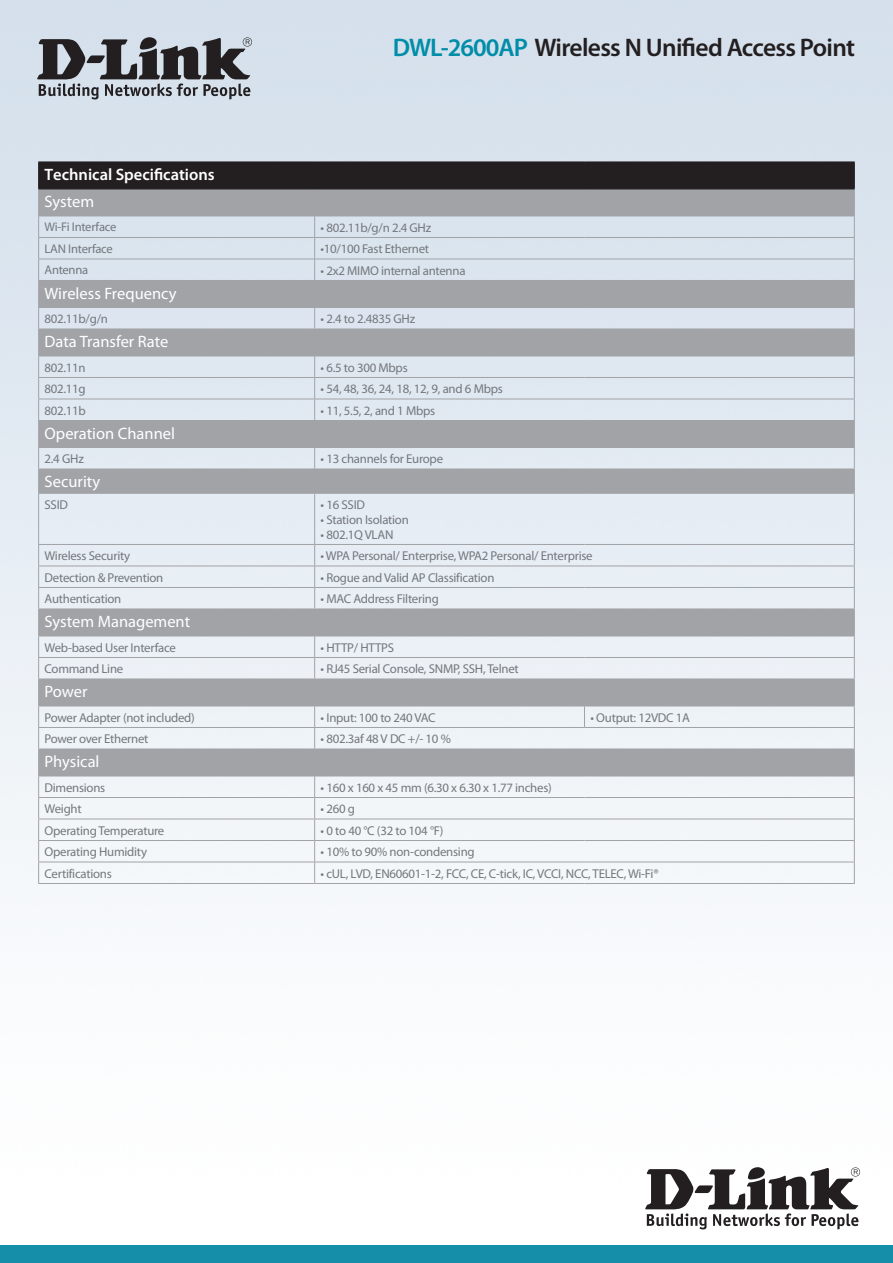
<style>
.page{position:relative;width:893px;height:1263px;background:#fff}
.page>*{position:absolute;margin:0;border:0;box-sizing:border-box;transform-origin:0 0}
.t1{font:600 25.5px "Myriad Pro";letter-spacing:-.03em;color:#231f20}
.Spec_Head{font:16.5px "Myriad Pro";color:#fff}
.Spec_Title{font:600 16.5px "Myriad Pro";color:#fff}
.Spec_Body{font:12.9px "Myriad Pro";letter-spacing:-.02em;color:#74787d}
.Spec_Body-2{font:12.6px "Myriad Pro";letter-spacing:-.02em;color:#74787d}
.s1{color:#008da8}
</style>
<div class="page">
<img style="left:0;top:0;width:893px;height:1246px">
<svg style="left:37px;top:37px;width:215px;height:62px;background:#868a91"></svg>
<svg style="left:645px;top:1167px;width:215px;height:62px"></svg>
<svg style="left:39px;top:494px;width:815px;height:282px;background:#d3d8dd"></svg>
<hr style="left:38px;top:493px;width:277px;height:1px;background:#a1a3a7">
<hr style="left:38px;top:494px;width:1px;height:50px;background:#a1a3a7">
<hr style="left:38px;top:544px;width:277px;height:1px;background:#a1a3a7">
<hr style="left:38px;top:566px;width:277px;height:1px;background:#a1a3a7">
<hr style="left:38px;top:587px;width:277px;height:1px;background:#a1a3a7">
<hr style="left:38px;top:609px;width:277px;height:1px;background:#a1a3a7">
<hr style="left:38px;top:636px;width:277px;height:1px;background:#a1a3a7">
<hr style="left:38px;top:657px;width:277px;height:1px;background:#a1a3a7">
<hr style="left:38px;top:679px;width:277px;height:1px;background:#a1a3a7">
<hr style="left:38px;top:706px;width:277px;height:1px;background:#a1a3a7">
<hr style="left:38px;top:727px;width:277px;height:1px;background:#a1a3a7">
<hr style="left:38px;top:749px;width:277px;height:1px;background:#a1a3a7">
<hr style="left:38px;top:776px;width:277px;height:1px;background:#a1a3a7">
<hr style="left:38px;top:797px;width:277px;height:1px;background:#a1a3a7">
<hr style="left:38px;top:819px;width:277px;height:1px;background:#a1a3a7">
<hr style="left:38px;top:840px;width:277px;height:1px;background:#a1a3a7">
<hr style="left:38px;top:862px;width:277px;height:1px;background:#a1a3a7">
<svg style="left:38px;top:545px;width:1px;height:338px"></svg>
<hr style="left:38px;top:883px;width:277px;height:1px;background:#a1a3a7">
<hr style="left:315px;top:493px;width:269px;height:1px;background:#a1a3a7">
<hr style="left:314px;top:494px;width:1px;height:50px;background:#a1a3a7">
<hr style="left:584px;top:493px;width:271px;height:1px;background:#a1a3a7">
<hr style="left:854px;top:494px;width:1px;height:50px;background:#a1a3a7">
<hr style="left:315px;top:544px;width:269px;height:1px;background:#a1a3a7">
<hr style="left:584px;top:544px;width:271px;height:1px;background:#a1a3a7">
<hr style="left:315px;top:566px;width:269px;height:1px;background:#a1a3a7">
<hr style="left:584px;top:566px;width:271px;height:1px;background:#a1a3a7">
<hr style="left:315px;top:587px;width:269px;height:1px;background:#a1a3a7">
<hr style="left:584px;top:587px;width:271px;height:1px;background:#a1a3a7">
<hr style="left:315px;top:609px;width:269px;height:1px;background:#a1a3a7">
<hr style="left:584px;top:609px;width:271px;height:1px;background:#a1a3a7">
<hr style="left:315px;top:636px;width:269px;height:1px;background:#a1a3a7">
<hr style="left:584px;top:636px;width:271px;height:1px;background:#a1a3a7">
<hr style="left:315px;top:657px;width:269px;height:1px;background:#a1a3a7">
<svg style="left:314px;top:545px;width:1px;height:134px"></svg>
<hr style="left:584px;top:657px;width:271px;height:1px;background:#a1a3a7">
<hr style="left:315px;top:679px;width:269px;height:1px;background:#a1a3a7">
<hr style="left:584px;top:679px;width:271px;height:1px;background:#a1a3a7">
<hr style="left:315px;top:706px;width:269px;height:1px;background:#a1a3a7">
<hr style="left:584px;top:706px;width:271px;height:1px;background:#a1a3a7">
<svg style="left:584px;top:706px;width:1px;height:21px"></svg>
<hr style="left:315px;top:727px;width:269px;height:1px;background:#a1a3a7">
<svg style="left:314px;top:706px;width:1px;height:43px"></svg>
<hr style="left:584px;top:727px;width:271px;height:1px;background:#a1a3a7">
<hr style="left:315px;top:749px;width:269px;height:1px;background:#a1a3a7">
<hr style="left:584px;top:749px;width:271px;height:1px;background:#a1a3a7">
<hr style="left:315px;top:776px;width:269px;height:1px;background:#a1a3a7">
<hr style="left:584px;top:776px;width:271px;height:1px;background:#a1a3a7">
<hr style="left:315px;top:797px;width:269px;height:1px;background:#a1a3a7">
<hr style="left:584px;top:797px;width:271px;height:1px;background:#a1a3a7">
<hr style="left:315px;top:819px;width:269px;height:1px;background:#a1a3a7">
<hr style="left:584px;top:819px;width:271px;height:1px;background:#a1a3a7">
<hr style="left:315px;top:840px;width:269px;height:1px;background:#a1a3a7">
<hr style="left:584px;top:840px;width:271px;height:1px;background:#a1a3a7">
<hr style="left:315px;top:862px;width:269px;height:1px;background:#a1a3a7">
<svg style="left:314px;top:776px;width:1px;height:107px"></svg>
<hr style="left:584px;top:862px;width:271px;height:1px;background:#a1a3a7">
<svg style="left:854px;top:545px;width:1px;height:338px"></svg>
<hr style="left:315px;top:883px;width:269px;height:1px;background:#a1a3a7">
<hr style="left:584px;top:883px;width:271px;height:1px;background:#a1a3a7">
<svg style="left:38px;top:162px;width:817px;height:331px;background:#b4b9c0"></svg>
<hr style="left:38px;top:189px;width:277px;height:1px;background:#231f20">
<hr style="left:315px;top:189px;width:269px;height:1px;background:#231f20">
<hr style="left:584px;top:189px;width:271px;height:1px;background:#231f20">
<div style="left:0;top:1246px;width:893px;height:17px;background:#148ea9"></div>
<p class="t1" style="left:393px;top:32px;width:464px"><span class="s1">DWL-2600AP</span> Wireless N Unified Access Point</p>
<p class="Spec_Title" style="left:45px;top:164px;width:172px">Technical Specifications</p>
<p class="Spec_Head" style="left:45px;top:192px;width:51px">System</p>
<p class="Spec_Body-2" style="left:45px;top:219px;width:73px">Wi-Fi Interface</p>
<p class="Spec_Body" style="left:321px;top:219px;width:112px">• 802.11b/g/n 2.4 GHz</p>
<p class="Spec_Body-2" style="left:45px;top:241px;width:70px">LAN Interface</p>
<p class="Spec_Body" style="left:321px;top:241px;width:110px">•10/100 Fast Ethernet</p>
<p class="Spec_Body-2" style="left:45px;top:262px;width:45px">Antenna</p>
<p class="Spec_Body" style="left:321px;top:262px;width:146px">• 2x2 MIMO internal antenna</p>
<p class="Spec_Head" style="left:45px;top:283px;width:134px">Wireless Frequency</p>
<p class="Spec_Body" style="left:45px;top:311px;width:65px">802.11b/g/n</p>
<p class="Spec_Body" style="left:321px;top:311px;width:96px">• 2.4 to 2.4835 GHz</p>
<p class="Spec_Head" style="left:45px;top:332px;width:125px">Data Transfer Rate</p>
<p class="Spec_Body" style="left:45px;top:359px;width:43px">802.11n</p>
<p class="Spec_Body" style="left:321px;top:359px;width:89px">• 6.5 to 300 Mbps</p>
<p class="Spec_Body" style="left:45px;top:381px;width:43px">802.11g</p>
<p class="Spec_Body" style="left:321px;top:381px;width:184px">• 54, 48, 36, 24, 18, 12, 9, and 6 Mbps</p>
<p class="Spec_Body" style="left:45px;top:402px;width:43px">802.11b</p>
<p class="Spec_Body" style="left:321px;top:402px;width:116px">• 11, 5.5, 2, and 1 Mbps</p>
<p class="Spec_Head" style="left:45px;top:423px;width:132px">Operation Channel</p>
<p class="Spec_Body" style="left:45px;top:451px;width:41px">2.4 GHz</p>
<p class="Spec_Body" style="left:321px;top:451px;width:124px">• 13 channels for Europe</p>
<p class="Spec_Head" style="left:45px;top:472px;width:57px">Security</p>
<p class="Spec_Body" style="left:45px;top:496px;width:25px">SSID</p>
<p class="Spec_Body" style="left:321px;top:496px;width:46px">• 16 SSID</p>
<p class="Spec_Body" style="left:321px;top:511px;width:90px">• Station Isolation</p>
<p class="Spec_Body" style="left:321px;top:526px;width:74px">• 802.1Q VLAN</p>
<p class="Spec_Body" style="left:45px;top:548px;width:87px">Wireless Security</p>
<p class="Spec_Body" style="left:321px;top:548px;width:274px">• WPA Personal/ Enterprise, WPA2 Personal/ Enterprise</p>
<p class="Spec_Body" style="left:45px;top:569px;width:120px">Detection &amp; Prevention</p>
<p class="Spec_Body" style="left:321px;top:569px;width:175px">• Rogue and Valid AP Classification</p>
<p class="Spec_Body" style="left:45px;top:591px;width:78px">Authentication</p>
<p class="Spec_Body" style="left:321px;top:591px;width:120px">• MAC Address Filtering</p>
<p class="Spec_Head" style="left:45px;top:612px;width:147px">System Management</p>
<p class="Spec_Body" style="left:45px;top:639px;width:133px">Web-based User Interface</p>
<p class="Spec_Body" style="left:321px;top:639px;width:75px">• HTTP/ HTTPS</p>
<p class="Spec_Body" style="left:45px;top:661px;width:80px">Command Line</p>
<p class="Spec_Body" style="left:321px;top:661px;width:200px">• RJ45 Serial Console, SNMP, SSH, Telnet</p>
<p class="Spec_Head" style="left:45px;top:682px;width:44px">Power</p>
<p class="Spec_Body" style="left:45px;top:709px;width:152px">Power Adapter (not included)</p>
<p class="Spec_Body" style="left:321px;top:709px;width:116px">• Input: 100 to 240 VAC</p>
<p class="Spec_Body" style="left:590px;top:709px;width:101px">• Output: 12VDC 1A</p>
<p class="Spec_Body" style="left:45px;top:731px;width:105px">Power over Ethernet</p>
<p class="Spec_Body" style="left:321px;top:731px;width:132px">• 802.3af 48 V DC +/- 10 %</p>
<p class="Spec_Head" style="left:45px;top:752px;width:56px">Physical</p>
<p class="Spec_Body" style="left:45px;top:779px;width:62px">Dimensions</p>
<p class="Spec_Body" style="left:321px;top:779px;width:233px">• 160 x 160 x 45 mm (6.30 x 6.30 x 1.77 inches)</p>
<p class="Spec_Body" style="left:45px;top:801px;width:39px">Weight</p>
<p class="Spec_Body" style="left:321px;top:801px;width:36px">• 260 g</p>
<p class="Spec_Body" style="left:45px;top:822px;width:121px">Operating Temperature</p>
<p class="Spec_Body" style="left:321px;top:822px;width:124px">• 0 to 40 °C (32 to 104 °F)</p>
<p class="Spec_Body" style="left:45px;top:844px;width:104px">Operating Humidity</p>
<p class="Spec_Body" style="left:321px;top:844px;width:156px">• 10% to 90% non-condensing</p>
<p class="Spec_Body" style="left:45px;top:865px;width:69px">Certifications</p>
<p class="Spec_Body" style="left:321px;top:865px;width:340px">• cUL, LVD, EN60601-1-2, FCC, CE, C-tick, IC, VCCI, NCC, TELEC, Wi-Fi®</p>
</div>
